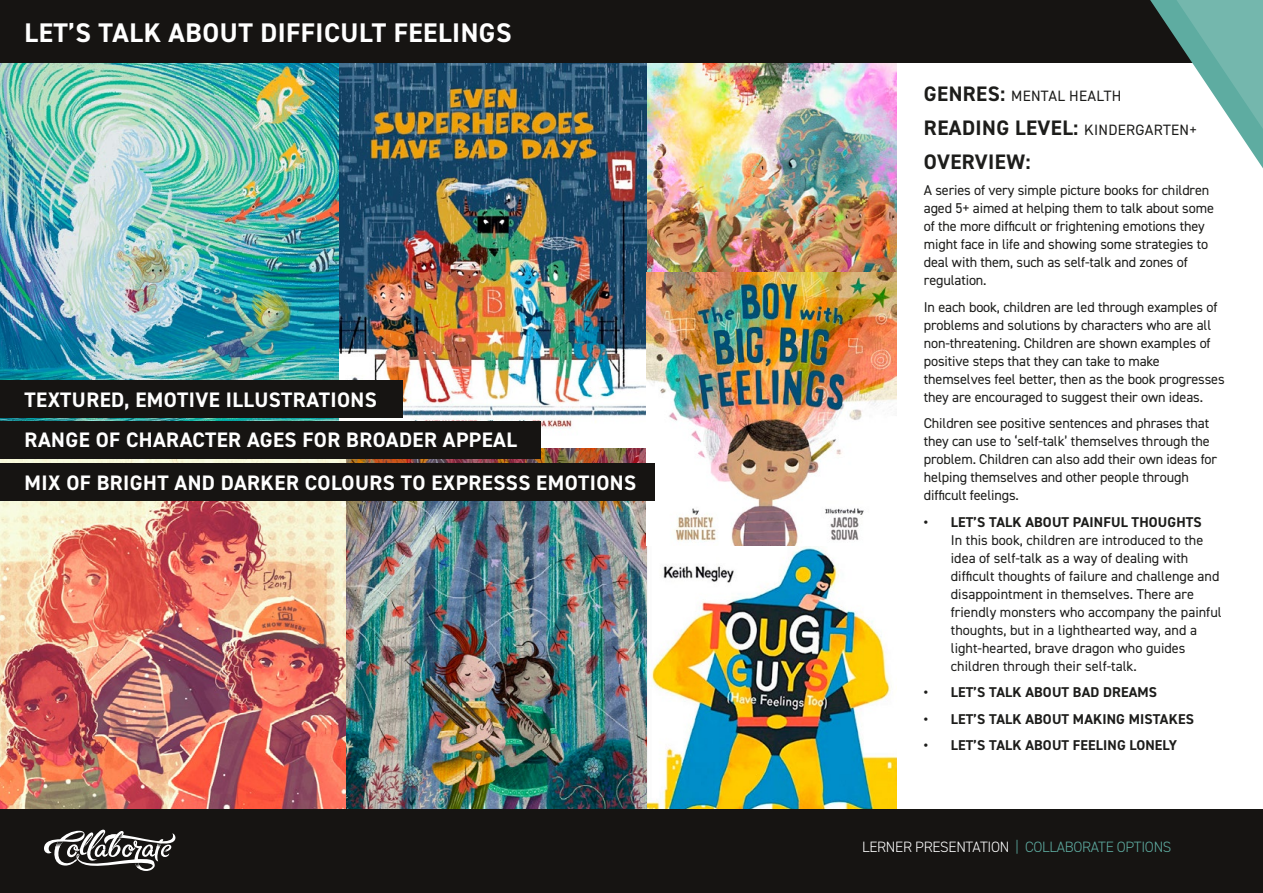
<style>
.page{position:relative;width:1263px;height:893px;background:#fff}
.page>*{position:absolute;margin:0;border:0;box-sizing:border-box;transform-origin:0 0}
.t1{font:700 27px "DIN2014";letter-spacing:.02em;color:#fff}
.t2{font:700 21px/43px "DIN2014";letter-spacing:.02em;color:#fff}
.t3{font:700 21px/33.8px "DIN2014";letter-spacing:.02em;color:#1d1d1b}
.t4{font:300 15px "DIN2014";letter-spacing:-.02em;color:#5eaca1}
.t5{font:15px "DIN2014";letter-spacing:.02em;color:#1d1d1b}
.t6{font:14.25px/18px "DIN2014";letter-spacing:-.01em;color:#1d1d1b}
.t7{font:700 14.25px "DIN2014";letter-spacing:.01em;color:#1d1d1b}
.s1{font-weight:700;font-size:21px}
.s2{font-weight:400;font-size:15px}
.s3{color:#fff}
</style>
<div class="page">
<div style="left:0;top:0;width:1242px;height:63px;background:#161412"></div>
<div style="left:0;top:810px;width:1263px;height:83px;background:#161412"></div>
<svg style="left:1150px;top:0;width:113px;height:168px"></svg>
<svg style="left:44px;top:830px;width:131px;height:41px"></svg>
<img style="left:0;top:447px;width:647px;height:363px">
<img style="left:0;top:63px;width:339px;height:359px">
<img style="left:647px;top:63px;width:249px;height:747px">
<img style="left:339px;top:63px;width:308px;height:384px">
<div style="left:0;top:422px;width:540px;height:37px;background:#161412"></div>
<div style="left:0;top:463px;width:655px;height:37px;background:#161412"></div>
<div style="left:0;top:380px;width:403px;height:37px;background:#161412"></div>
<h1 class="t1" style="left:25px;top:15px;width:488px">LET’S TALK ABOUT DIFFICULT FEELINGS</h1>
<h2 class="t2" style="left:25px;top:378px;width:354px">TEXTURED, EMOTIVE ILLUSTRATIONS</h2>
<h2 class="t2" style="left:25px;top:418px;width:613px">RANGE OF CHARACTER AGES FOR BROADER APPEAL<br>MIX OF BRIGHT AND DARKER COLOURS TO EXPRESSS EMOTIONS</h2>
<p class="t5" style="left:924px;top:87px;width:199px"><span class="s1">GENRES:</span> MENTAL HEALTH</p>
<h2 class="t3" style="left:924px;top:111px;width:274px">READING LEVEL: <span class="s2">KINDERGARTEN+<br></span>OVERVIEW:</h2>
<p class="t6" style="left:924px;top:181px;width:292px">A series of very simple picture books for children aged 5+ aimed at helping them to talk about some of the more difficult or frightening emotions they might face in life and showing some strategies to deal with them, such as self-talk and zones of regulation.</p>
<p class="t6" style="left:924px;top:298px;width:302px">In each book, children are led through examples of problems and solutions by characters who are all non-threatening. Children are shown examples of positive steps that they can take to make themselves feel better, then as the book progresses they are encouraged to suggest their own ideas.</p>
<p class="t6" style="left:924px;top:414px;width:295px">Children see positive sentences and phrases that they can use to ‘self-talk’ themselves through the problem. Children can also add their own ideas for helping themselves and other people through difficult feelings.</p>
<p class="t7" style="left:924px;top:512px;width:279px">• LET’S TALK ABOUT PAINFUL THOUGHTS</p>
<p class="t6" style="left:951px;top:531px;width:272px">In this book, children are introduced to the idea of self-talk as a way of dealing with difficult thoughts of failure and challenge and disappointment in themselves. There are friendly monsters who accompany the painful thoughts, but in a lighthearted way, and a light-hearted, brave dragon who guides children through their self-talk.</p>
<p class="t7" style="left:924px;top:683px;width:235px">• LET’S TALK ABOUT BAD DREAMS</p>
<p class="t7" style="left:924px;top:709px;width:271px">• LET’S TALK ABOUT MAKING MISTAKES</p>
<p class="t7" style="left:924px;top:736px;width:255px">• LET’S TALK ABOUT FEELING LONELY</p>
<p class="t4" style="left:862px;top:838px;width:311px"><span class="s3">LERNER PRESENTATION</span> | COLLABORATE OPTIONS</p>
</div>
